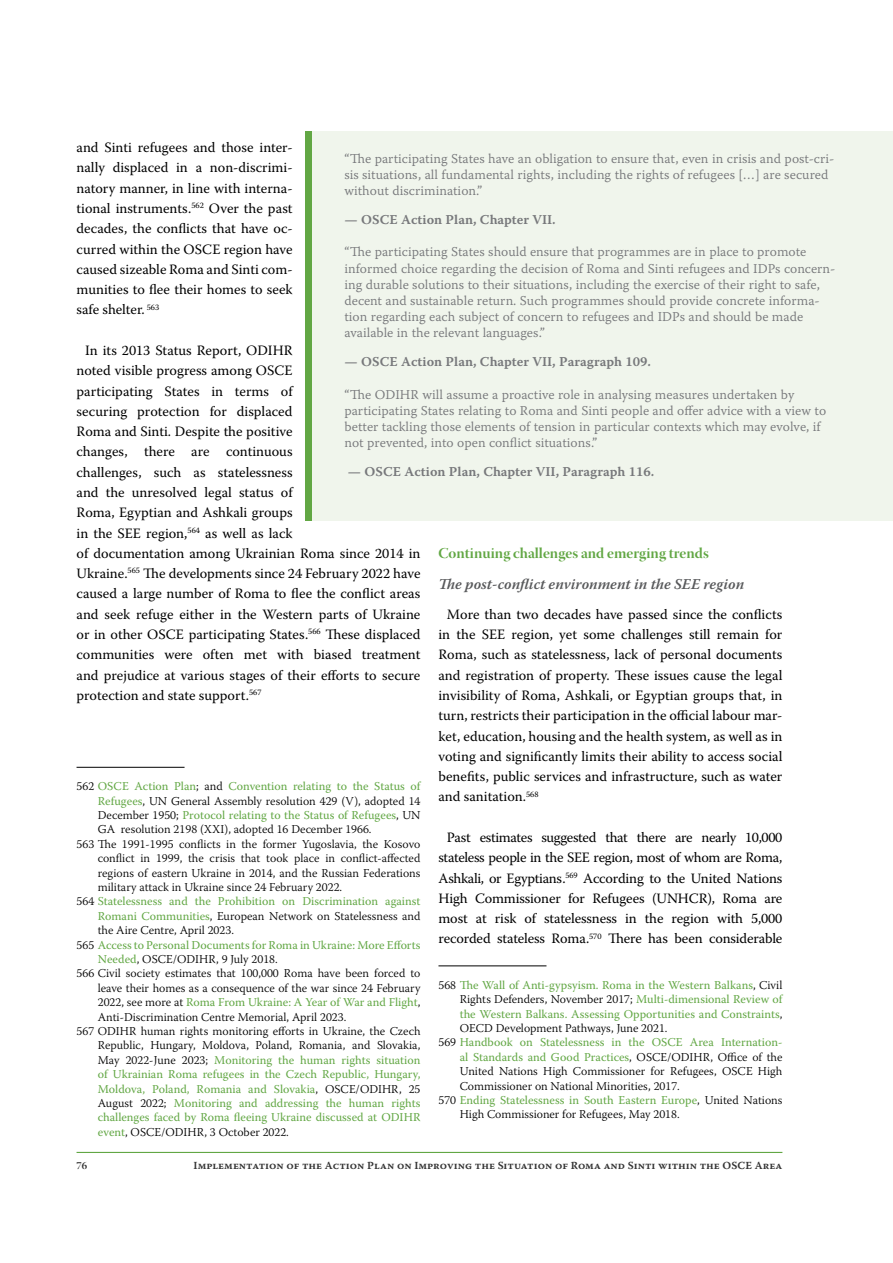
<style>
.page{position:relative;width:893px;height:1263px;background:#fff}
.page>*{position:absolute;margin:0;border:0;box-sizing:border-box;transform-origin:0 0}
.t1{font:italic 600 15px "Warnock Pro";color:#58595b}
.t2{font:15px "Warnock Pro Bold Disp";color:#62a744}
.t3{font:14.25px/20.2px "Warnock Pro";color:#000;text-align:justify}
.t4{font:13.5px/16.2px "Warnock Pro Light Capt";color:#77787b}
.t5{font:13.5px "Warnock Pro Semibold Capt";color:#77787b}
.t6{font:300 12px "Warnock Pro";color:#000}
.t7{font:12px "Warnock Pro";color:#62a744}
.t8{font:10.8px "Warnock Pro Semibold Capt";color:#333}
.t9{font:10.65px "Warnock Pro Bold Disp";color:#333}
.s1{font-weight:300;color:#000}
.s2{font-weight:400;color:#62a744}
</style>
<div class="page">
<hr style="left:77px;top:1152px;width:705px;height:1px;background:#62a744">
<hr style="left:438px;top:965px;width:108px;height:1px;background:#000">
<hr style="left:77px;top:767px;width:108px;height:1px;background:#000">
<div style="left:306px;top:132px;width:587px;height:389px;background:#f0f5ec"></div>
<div style="left:305px;top:132px;width:7px;height:389px;background:#62a744"></div>
<p class="t3" style="left:77px;top:137px;width:218px">and Sinti refugees and those inter&shy;nally displaced in a non-discrimi&shy;natory manner, in line with interna&shy;tional instruments.<sup>562</sup> Over the past decades, the conflicts that have oc&shy;curred within the OSCE region have caused sizeable Roma and Sinti com&shy;munities to flee their homes to seek safe shelter. <sup>563</sup></p>
<p class="t3" style="left:77px;top:340px;width:345px;text-align:left;text-indent:9px">In its 2013 Status Report, ODIHR<br>noted visible progress among OSCE<br>participating States in terms of<br>securing protection for displaced<br>Roma and Sinti. Despite the positive<br>changes, there are continuous<br>challenges, such as statelessness<br>and the unresolved legal status of<br>Roma, Egyptian and Ashkali groups<br>in the SEE region,<sup>564</sup> as well as lack<br>of documentation among Ukrainian Roma since 2014 in Ukraine.<sup>565</sup> The developments since 24 February 2022 have caused a large number of Roma to flee the conflict areas and seek refuge either in the Western parts of Ukraine or in other OSCE participating States.<sup>566</sup> These displaced communities were often met with biased treatment and prejudice at various stages of their efforts to secure protection and state support.<sup>567</sup></p>
<p class="t4" style="left:344px;top:150px;width:492px">“The participating States have an obligation to ensure that, even in crisis and post-cri&shy;sis situations, all fundamental rights, including the rights of refugees […] are secured without discrimination.”</p>
<p class="t5" style="left:344px;top:211px;width:213px">— OSCE Action Plan, Chapter VII.</p>
<p class="t4" style="left:344px;top:244px;width:492px">“The participating States should ensure that programmes are in place to promote informed choice regarding the decision of Roma and Sinti refugees and IDPs concern&shy;ing durable solutions to their situations, including the exercise of their right to safe, decent and sustainable return. Such programmes should provide concrete informa&shy;tion regarding each subject of concern to refugees and IDPs and should be made available in the relevant languages.”</p>
<p class="t5" style="left:344px;top:354px;width:308px">— OSCE Action Plan, Chapter VII, Paragraph 109.</p>
<p class="t4" style="left:344px;top:386px;width:483px">“The ODIHR will assume a proactive role in analysing measures undertaken by participating States relating to Roma and Sinti people and offer advice with a view to better tackling those elements of tension in particular contexts which may evolve, if not prevented, into open conflict situations.”</p>
<p class="t5" style="left:348px;top:464px;width:308px">— OSCE Action Plan, Chapter VII, Paragraph 116.</p>
<p class="t2" style="left:438px;top:544px;width:272px">Continuing challenges and emerging trends</p>
<p class="t1" style="left:438px;top:575px;width:307px">The post-conflict environment in the SEE region</p>
<p class="t3" style="left:438px;top:604px;width:345px;text-indent:9px">More than two decades have passed since the conflicts in the SEE region, yet some challenges still remain for Roma, such as statelessness, lack of personal documents and registration of property. These issues cause the legal invisibility of Roma, Ashkali, or Egyptian groups that, in turn, restricts their participation in the official labour mar&shy;ket, education, housing and the health system, as well as in voting and significantly limits their ability to access social benefits, public services and infrastructure, such as water and sanitation.<sup>568</sup></p>
<p class="t3" style="left:438px;top:827px;width:345px;text-align:center">Past estimates suggested that there are nearly 10,000 stateless people in the SEE region, most of whom are Roma, Ashkali, or Egyptians.<sup>569</sup> According to the United Nations High Commissioner for Refugees (UNHCR), Roma are most at risk of statelessness in the region with 5,000 recorded stateless Roma.<sup>570</sup> There has been considerable</p>
<p class="t7" style="left:438px;top:978px;width:345px"><span class="s1">568</span> The Wall of Anti-gypsyism. Roma in the Western Balkans<span class="s1">, Civil</span></p>
<p class="t6" style="left:460px;top:992px;width:324px">Rights Defenders, November 2017; <span class="s2">Multi-dimensional Review of</span></p>
<p class="t7" style="left:460px;top:1006px;width:324px">the Western Balkans. Assessing Opportunities and Constraints<span class="s1">,</span></p>
<p class="t6" style="left:460px;top:1021px;width:209px">OECD Development Pathways, June 2021.</p>
<p class="t7" style="left:438px;top:1035px;width:345px"><span class="s1">569</span> Handbook on Statelessness in the OSCE Area Internation-</p>
<p class="t7" style="left:460px;top:1050px;width:324px">al Standards and Good Practices<span class="s1">, OSCE/ODIHR, Office of the</span></p>
<p class="t6" style="left:460px;top:1064px;width:324px">United Nations High Commissioner for Refugees, OSCE High</p>
<p class="t6" style="left:460px;top:1078px;width:222px">Commissioner on National Minorities, 2017.</p>
<p class="t7" style="left:438px;top:1093px;width:345px"><span class="s1">570</span> Ending Statelessness in South Eastern Europe<span class="s1">, United Nations</span></p>
<p class="t6" style="left:460px;top:1107px;width:221px">High Commissioner for Refugees, May 2018.</p>
<p class="t7" style="left:77px;top:779px;width:345px"><span class="s1">562</span> OSCE Action Plan<span class="s1">; and</span> Convention relating to the Status of</p>
<p class="t6" style="left:98px;top:793px;width:324px"><span class="s2">Refugees</span>, UN General Assembly resolution 429 (V), adopted 14</p>
<p class="t7" style="left:98px;top:808px;width:324px"><span class="s1">December 1950;</span> Protocol relating to the Status of Refugees<span class="s1">, UN</span></p>
<p class="t6" style="left:98px;top:822px;width:275px">GA resolution 2198 (XXI), adopted 16 December 1966.</p>
<p class="t6" style="left:77px;top:837px;width:345px">563 The 1991-1995 conflicts in the former Yugoslavia, the Kosovo</p>
<p class="t6" style="left:98px;top:851px;width:324px">conflict in 1999, the crisis that took place in conflict-affected</p>
<p class="t6" style="left:98px;top:865px;width:324px">regions of eastern Ukraine in 2014, and the Russian Federations</p>
<p class="t6" style="left:98px;top:880px;width:246px">military attack in Ukraine since 24 February 2022.</p>
<p class="t7" style="left:77px;top:894px;width:345px"><span class="s1">564</span> Statelessness and the Prohibition on Discrimination against</p>
<p class="t6" style="left:98px;top:909px;width:324px"><span class="s2">Romani Communities</span>, European Network on Statelessness and</p>
<p class="t6" style="left:98px;top:923px;width:138px">the Aire Centre, April 2023.</p>
<p class="t7" style="left:77px;top:937px;width:345px"><span class="s1">565</span> Access to Personal Documents for Roma in Ukraine: More Efforts</p>
<p class="t6" style="left:98px;top:952px;width:182px"><span class="s2">Needed</span>, OSCE/ODIHR, 9 July 2018.</p>
<p class="t6" style="left:77px;top:966px;width:345px">566 Civil society estimates that 100,000 Roma have been forced to</p>
<p class="t6" style="left:98px;top:981px;width:324px">leave their homes as a consequence of the war since 24 February</p>
<p class="t7" style="left:98px;top:995px;width:324px"><span class="s1">2022, see more at</span> Roma From Ukraine: A Year of War and Flight<span class="s1">,</span></p>
<p class="t6" style="left:98px;top:1009px;width:250px">Anti-Discrimination Centre Memorial, April 2023.</p>
<p class="t6" style="left:77px;top:1024px;width:345px">567 ODIHR human rights monitoring efforts in Ukraine, the Czech</p>
<p class="t6" style="left:98px;top:1038px;width:324px">Republic, Hungary, Moldova, Poland, Romania, and Slovakia,</p>
<p class="t7" style="left:98px;top:1053px;width:324px"><span class="s1">May 2022-June 2023;</span> Monitoring the human rights situation</p>
<p class="t7" style="left:98px;top:1067px;width:324px">of Ukrainian Roma refugees in the Czech Republic, Hungary,</p>
<p class="t7" style="left:98px;top:1081px;width:324px">Moldova, Poland, Romania and Slovakia<span class="s1">, OSCE/ODIHR, 25</span></p>
<p class="t7" style="left:98px;top:1096px;width:324px"><span class="s1">August 2022;</span> Monitoring and addressing the human rights</p>
<p class="t7" style="left:98px;top:1110px;width:324px">challenges faced by Roma fleeing Ukraine discussed at ODIHR</p>
<p class="t6" style="left:98px;top:1125px;width:193px"><span class="s2">event</span>, OSCE/ODIHR, 3 October 2022.</p>
<p class="t9" style="left:77px;top:1159px;width:12px">76</p>
<p class="t8" style="left:194px;top:1159px;width:590px">Implementation of the Action Plan on Improving the Situation of Roma and Sinti within the OSCE Area</p>
</div>
